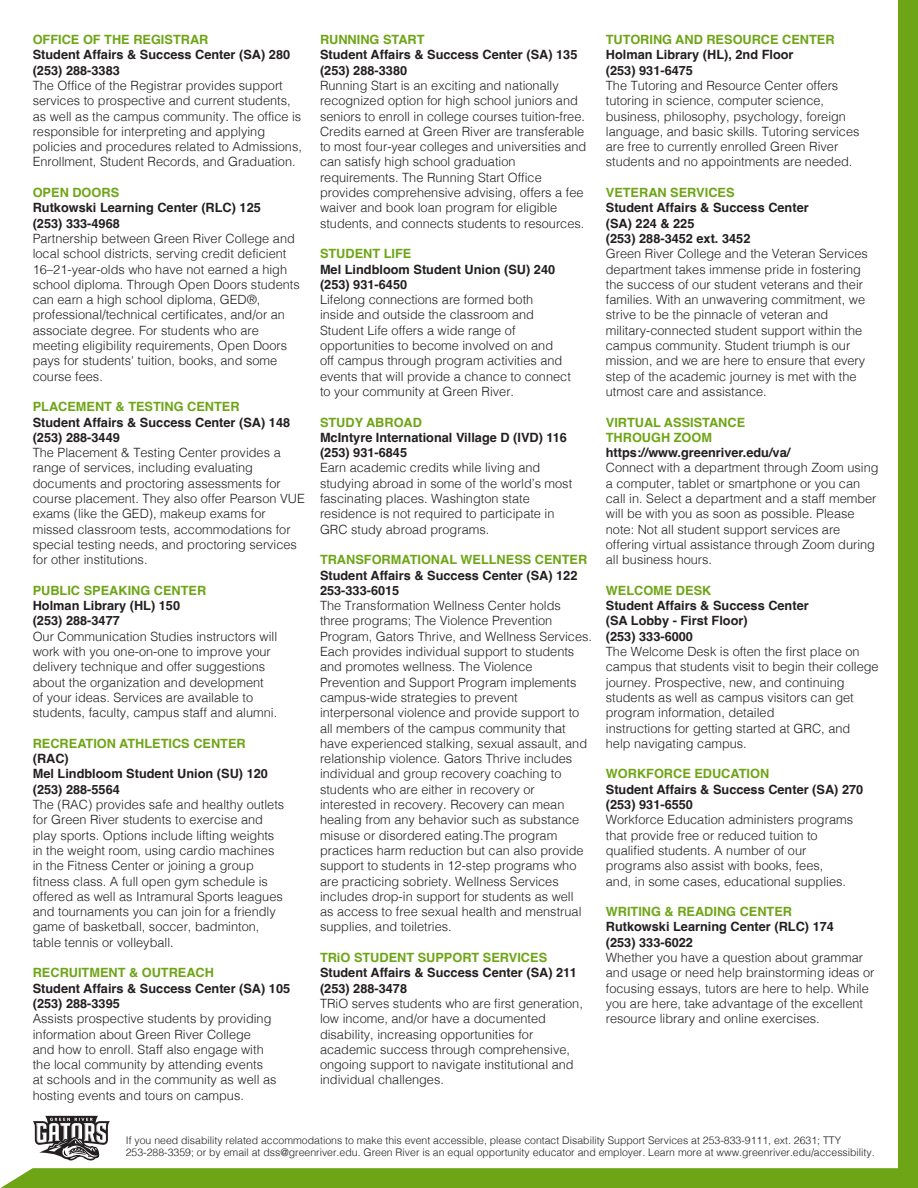
<style>
.page{position:relative;width:918px;height:1188px;background:#fff}
.page>*{position:absolute;margin:0;border:0;box-sizing:border-box;transform-origin:0 0}
.t1{font:300 12.75px/15.3px "Helvetica";color:#231f20}
.t2{font:700 12.75px/15.3px "Helvetica";color:#231f20}
.t3{font:700 12.75px/15.3px "Helvetica";color:#6ea516}
.t4{font:300 10.5px/12.3px "Helvetica";color:#231f20}
.s1{color:#231f20}
.s2{color:#6ea516}
</style>
<div class="page">
<div style="left:898px;top:1px;width:20px;height:1187px;background:#6ea516"></div>
<svg style="left:1px;top:1115px;width:897px;height:73px"></svg>
<p class="t3" style="left:33px;top:33px;width:177px">OFFICE OF THE REGISTRAR</p>
<p class="t2" style="left:33px;top:49px;width:259px">Student Affairs &amp; Success Center (SA) 280 (253) 288-3383</p>
<p class="t1" style="left:33px;top:77px;width:271px">The Office of the Registrar provides support services to prospective and current students, as well as the campus community. The office is responsible for interpreting and applying policies and procedures related to Admissions, Enrollment, Student Records, and Graduation.</p>
<p class="t3" style="left:33px;top:186px;width:88px">OPEN DOORS</p>
<p class="t2" style="left:33px;top:202px;width:230px">Rutkowski Learning Center (RLC) 125 (253) 333-4968</p>
<p class="t1" style="left:33px;top:230px;width:269px">Partnership between Green River College and local school districts, serving credit deficient 16–21-year-olds who have not earned a high school diploma. Through Open Doors students can earn a high school diploma, GED®, professional/technical certificates, and/or an associate degree. For students who are meeting eligibility requirements, Open Doors pays for students' tuition, books, and some course fees.</p>
<p class="t3" style="left:33px;top:401px;width:208px">PLACEMENT &amp; TESTING CENTER</p>
<p class="t2" style="left:33px;top:416px;width:259px">Student Affairs &amp; Success Center (SA) 148 (253) 288-3449</p>
<p class="t1" style="left:33px;top:444px;width:274px">The Placement &amp; Testing Center provides a range of services, including evaluating documents and proctoring assessments for course placement. They also offer Pearson VUE exams (like the GED), makeup exams for missed classroom tests, accommodations for special testing needs, and proctoring services for other institutions.</p>
<p class="t3" style="left:33px;top:584px;width:175px">PUBLIC SPEAKING CENTER</p>
<p class="t2" style="left:33px;top:599px;width:149px">Holman Library (HL) 150</p>
<p class="t2" style="left:33px;top:615px;width:89px">(253) 288-3477</p>
<p class="t1" style="left:33px;top:628px;width:246px">Our Communication Studies instructors will work with you one-on-one to improve your delivery technique and offer suggestions about the organization and development of your ideas. Services are available to students, faculty, campus staff and alumni.</p>
<p class="t3" style="left:33px;top:737px;width:215px">RECREATION ATHLETICS CENTER <span class="s1">(RAC)</span></p>
<p class="t2" style="left:33px;top:768px;width:237px">Mel Lindbloom Student Union (SU) 120 (253) 288-5564</p>
<p class="t1" style="left:33px;top:796px;width:253px">The (RAC) provides safe and healthy outlets for Green River students to exercise and play sports. Options include lifting weights in the weight room, using cardio machines in the Fitness Center or joining a group fitness class. A full open gym schedule is offered as well as Intramural Sports leagues and tournaments you can join for a friendly game of basketball, soccer, badminton, table tennis or volleyball.</p>
<p class="t3" style="left:33px;top:967px;width:183px">RECRUITMENT &amp; OUTREACH</p>
<p class="t2" style="left:33px;top:982px;width:259px">Student Affairs &amp; Success Center (SA) 105 (253) 288-3395</p>
<p class="t1" style="left:33px;top:1010px;width:245px">Assists prospective students by providing information about Green River College<br>and how to enroll. Staff also engage with the local community by attending events at schools and in the community as well as hosting events and tours on campus.</p>
<p class="t3" style="left:320px;top:33px;width:106px">RUNNING START</p>
<p class="t2" style="left:320px;top:49px;width:259px">Student Affairs &amp; Success Center (SA) 135 (253) 288-3380</p>
<p class="t1" style="left:320px;top:77px;width:268px">Running Start is an exciting and nationally recognized option for high school juniors and seniors to enroll in college courses tuition-free.<br>Credits earned at Green River are transferable to most four-year colleges and universities and can satisfy high school graduation requirements. The Running Start Office provides comprehensive advising, offers a fee waiver and book loan program for eligible students, and connects students to resources.</p>
<p class="t3" style="left:320px;top:248px;width:93px">STUDENT LIFE</p>
<p class="t2" style="left:320px;top:263px;width:237px">Mel Lindbloom Student Union (SU) 240 (253) 931-6450</p>
<p class="t1" style="left:320px;top:291px;width:252px">Lifelong connections are formed both<br>inside and outside the classroom and Student Life offers a wide range of opportunities to become involved on and<br>off campus through program activities and events that will provide a chance to connect to your community at Green River.</p>
<p class="t3" style="left:320px;top:416px;width:104px">STUDY ABROAD</p>
<p class="t2" style="left:320px;top:431px;width:249px">McIntyre International Village D (IVD) 116 (253) 931-6845</p>
<p class="t1" style="left:320px;top:459px;width:254px">Earn academic credits while living and studying abroad in some of the world’s most fascinating places. Washington state residence is not required to participate in GRC study abroad programs.</p>
<p class="t2" style="left:320px;top:554px;width:269px"><span class="s2">TRANSFORMATIONAL WELLNESS CENTER<br></span>Student Affairs &amp; Success Center (SA) 122<br>253-333-6015</p>
<p class="t1" style="left:320px;top:597px;width:274px">The Transformation Wellness Center holds three programs; The Violence Prevention Program, Gators Thrive, and Wellness Services.<br>Each provides individual support to students and promotes wellness. The Violence Prevention and Support Program implements campus-wide strategies to prevent interpersonal violence and provide support to all members of the campus community that have experienced stalking, sexual assault, and relationship violence. Gators Thrive includes individual and group recovery coaching to students who are either in recovery or interested in recovery. Recovery can mean healing from any behavior such as substance misuse or disordered eating.The program practices harm reduction but can also provide support to students in 12-step programs who are practicing sobriety. Wellness Services includes drop-in support for students as well<br>as access to free sexual health and menstrual supplies, and toiletries.</p>
<p class="t3" style="left:320px;top:951px;width:229px">TRiO STUDENT SUPPORT SERVICES</p>
<p class="t2" style="left:320px;top:967px;width:258px">Student Affairs &amp; Success Center (SA) 211 (253) 288-3478</p>
<p class="t1" style="left:320px;top:995px;width:264px">TRiO serves students who are first generation, low income, and/or have a documented disability, increasing opportunities for academic success through comprehensive, ongoing support to navigate institutional and individual challenges.</p>
<p class="t3" style="left:606px;top:33px;width:230px">TUTORING AND RESOURCE CENTER</p>
<p class="t2" style="left:606px;top:49px;width:189px">Holman Library (HL), 2nd Floor (253) 931-6475</p>
<p class="t1" style="left:606px;top:77px;width:255px">The Tutoring and Resource Center offers tutoring in science, computer science, business, philosophy, psychology, foreign language, and basic skills. Tutoring services are free to currently enrolled Green River students and no appointments are needed.</p>
<p class="t3" style="left:606px;top:186px;width:130px">VETERAN SERVICES</p>
<p class="t2" style="left:606px;top:202px;width:204px">Student Affairs &amp; Success Center (SA) 224 &amp; 225<br>(253) 288-3452 ext. 3452</p>
<p class="t1" style="left:606px;top:245px;width:264px">Green River College and the Veteran Services department takes immense pride in fostering the success of our student veterans and their families. With an unwavering commitment, we strive to be the pinnacle of veteran and military-connected student support within the campus community. Student triumph is our mission, and we are here to ensure that every step of the academic journey is met with the utmost care and assistance.</p>
<p class="t2" style="left:606px;top:416px;width:186px"><span class="s2">VIRTUAL ASSISTANCE<br>THROUGH ZOOM </span>https://www.greenriver.edu/va/</p>
<p class="t1" style="left:606px;top:459px;width:274px">Connect with a department through Zoom using a computer, tablet or smartphone or you can call in. Select a department and a staff member will be with you as soon as possible. Please note: Not all student support services are offering virtual assistance through Zoom during all business hours.</p>
<p class="t3" style="left:606px;top:584px;width:107px">WELCOME DESK</p>
<p class="t2" style="left:606px;top:599px;width:204px">Student Affairs &amp; Success Center (SA Lobby - First Floor)</p>
<p class="t2" style="left:606px;top:630px;width:89px">(253) 333-6000</p>
<p class="t1" style="left:606px;top:643px;width:274px">The Welcome Desk is often the first place on campus that students visit to begin their college journey. Prospective, new, and continuing students as well as campus visitors can get program information, detailed<br>instructions for getting started at GRC, and<br>help navigating campus.</p>
<p class="t3" style="left:606px;top:768px;width:165px">WORKFORCE EDUCATION</p>
<p class="t2" style="left:606px;top:783px;width:259px">Student Affairs &amp; Success Center (SA) 270 (253) 931-6550</p>
<p class="t1" style="left:606px;top:811px;width:249px">Workforce Education administers programs that provide free or reduced tuition to qualified students. A number of our programs also assist with books, fees,<br>and, in some cases, educational supplies.</p>
<p class="t3" style="left:606px;top:905px;width:188px">WRITING &amp; READING CENTER</p>
<p class="t2" style="left:606px;top:921px;width:230px">Rutkowski Learning Center (RLC) 174 (253) 333-6022</p>
<p class="t1" style="left:606px;top:949px;width:270px">Whether you have a question about grammar and usage or need help brainstorming ideas or focusing essays, tutors are here to help. While you are here, take advantage of the excellent resource library and online exercises.</p>
<p class="t4" style="left:126px;top:1134px;width:750px">If you need disability related accommodations to make this event accessible, please contact Disability Support Services at 253-833-9111, ext. 2631; TTY<br>253-288-3359; or by email at dss@greenriver.edu. Green River is an equal opportunity educator and employer. Learn more at www.greenriver.edu/accessibility.</p>
</div>
